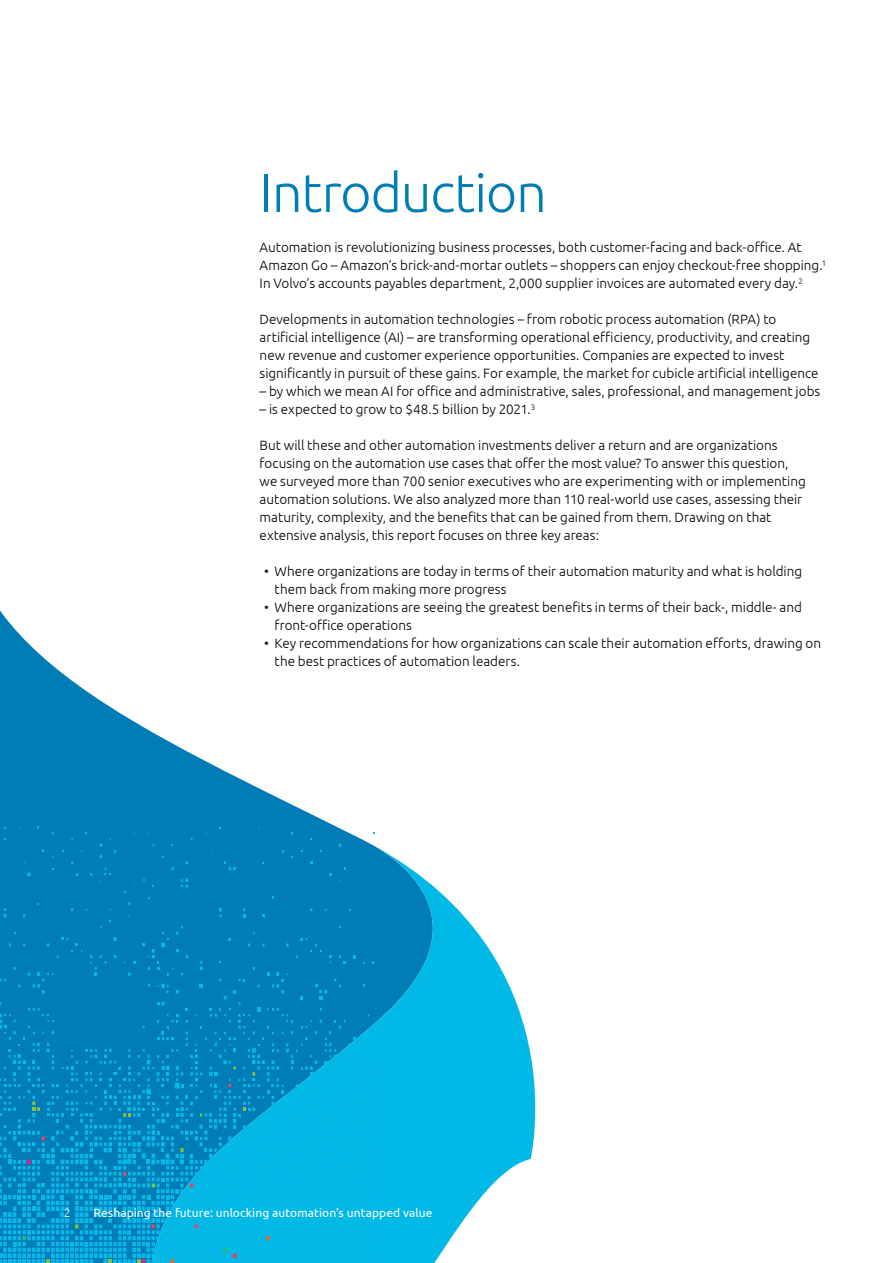
<style>
.page{position:relative;width:893px;height:1263px;background:#fff}
.page>*{position:absolute;margin:0;border:0;box-sizing:border-box;transform-origin:0 0}
.t1{font:300 54px "Ubuntu";letter-spacing:-.02em;color:#007db7}
.t2{font:300 13.5px/18px "Ubuntu";color:#000}
.t3{font:12px "Ubuntu";letter-spacing:.005em;color:#fff}
.t4{font:300 12px "Ubuntu";color:#fff}
</style>
<div class="page">
<svg style="left:0;top:610px;width:375px;height:236px"></svg>
<svg style="left:374px;top:846px;width:162px;height:417px;fill:#00b9e7"></svg>
<svg style="left:0;top:826px;width:374px;height:437px;background:#028dc4"></svg>
<h1 class="t1" style="left:260px;top:160px;width:289px">Introduction</h1>
<p class="t2" style="left:260px;top:238px;width:568px">Automation is revolutionizing business processes, both customer-facing and back-office. At<br>Amazon Go – Amazon’s brick-and-mortar outlets – shoppers can enjoy checkout-free shopping.<sup>1<br></sup>In Volvo’s accounts payables department, 2,000 supplier invoices are automated every day.<sup>2</sup></p>
<p class="t2" style="left:260px;top:310px;width:560px">Developments in automation technologies – from robotic process automation (RPA) to artificial intelligence (AI) – are transforming operational efficiency, productivity, and creating new revenue and customer experience opportunities. Companies are expected to invest significantly in pursuit of these gains. For example, the market for cubicle artificial intelligence</p>
<p class="t2" style="left:260px;top:382px;width:562px">– by which we mean AI for office and administrative, sales, professional, and management jobs</p>
<p class="t2" style="left:260px;top:400px;width:277px">– is expected to grow to $48.5 billion by 2021.<sup>3</sup></p>
<p class="t2" style="left:260px;top:436px;width:548px">But will these and other automation investments deliver a return and are organizations focusing on the automation use cases that offer the most value? To answer this question, we surveyed more than 700 senior executives who are experimenting with or implementing automation solutions. We also analyzed more than 110 real-world use cases, assessing their maturity, complexity, and the benefits that can be gained from them. Drawing on that extensive analysis, this report focuses on three key areas:</p>
<p class="t2" style="left:275px;top:562px;width:529px;text-indent:-11px">• Where organizations are today in terms of their automation maturity and what is holding them back from making more progress</p>
<p class="t2" style="left:275px;top:598px;width:529px;text-indent:-11px">• Where organizations are seeing the greatest benefits in terms of their back-, middle- and front-office operations</p>
<p class="t2" style="left:275px;top:634px;width:548px;text-indent:-11px">• Key recommendations for how organizations can scale their automation efforts, drawing on the best practices of automation leaders.</p>
<p class="t4" style="left:64px;top:1205px;width:8px">2</p>
<p class="t3" style="left:94px;top:1205px;width:340px">Reshaping the future: unlocking automation’s untapped value</p>
</div>
